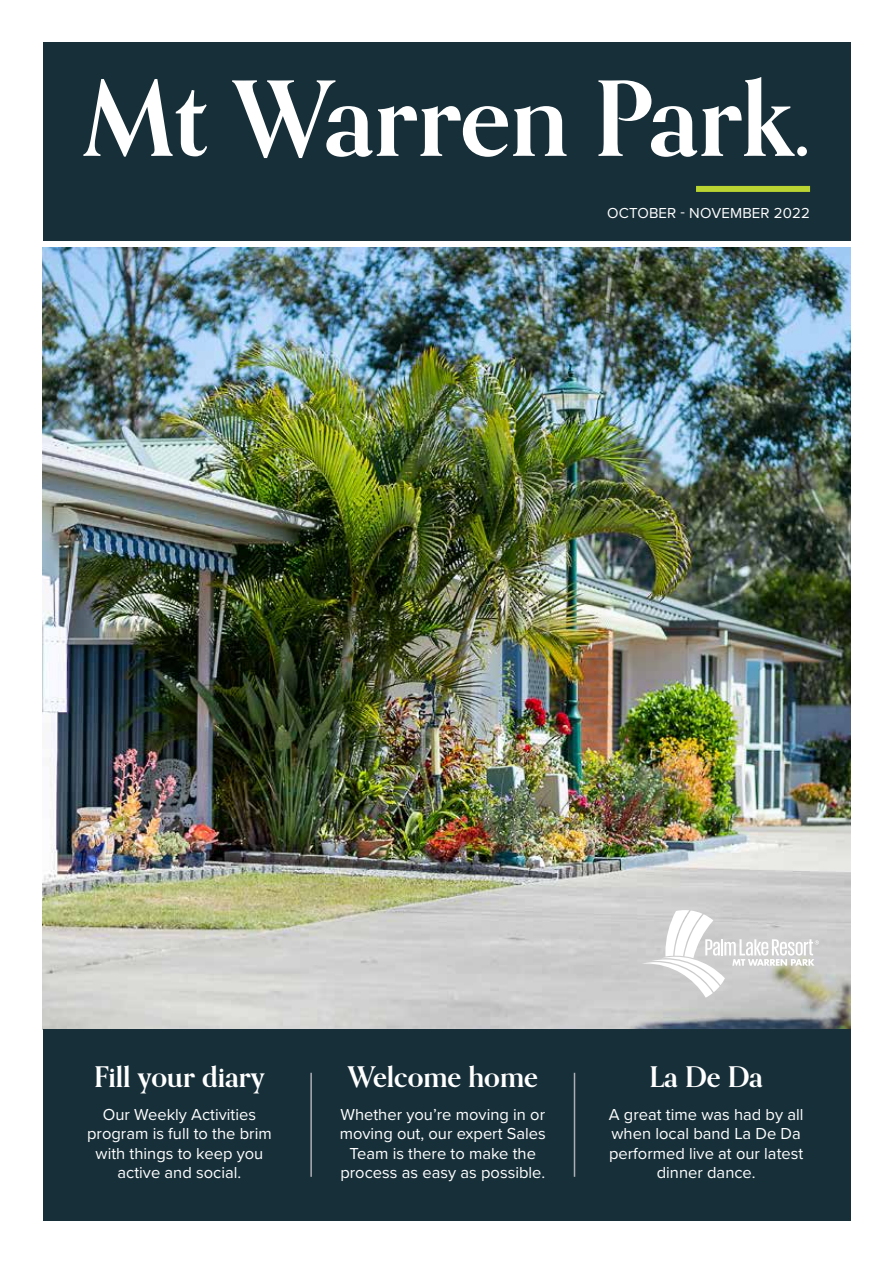
<style>
.page{position:relative;width:893px;height:1263px;background:#fff}
.page>*{position:absolute;margin:0;border:0;box-sizing:border-box;transform-origin:0 0}
.t1{font:700 103.5px "Orpheus Pro";color:#fff}
.t2{font:700 28.5px "Orpheus Pro";color:#fff}
.t3{font:16.5px/19.5px "Proxima Nova";color:#fff;text-align:center}
.t4{font:15px "Proxima Nova";letter-spacing:.01em;color:#fff}
</style>
<div class="page">
<img style="left:43px;top:248px;width:807px;height:781px">
<svg style="left:641px;top:910px;width:178px;height:88px"></svg>
<div style="left:43px;top:1029px;width:807px;height:191px;background:#172f39"></div>
<hr style="left:310px;top:1073px;width:2px;height:104px;background:#aeafb5">
<hr style="left:574px;top:1073px;width:1px;height:104px;background:#aeafb5">
<div style="left:43px;top:43px;width:807px;height:198px;background:#172f39"></div>
<div style="left:696px;top:186px;width:114px;height:6px;background:#bad532"></div>
<h1 class="t1" style="left:82px;top:54px;width:730px">Mt Warren Park.</h1>
<p class="t4" style="left:607px;top:202px;width:204px">OCTOBER - NOVEMBER 2022</p>
<h2 class="t2" style="left:94px;top:1059px;width:172px">Fill your diary</h2>
<p class="t3" style="left:87px;top:1104px;width:186px">Our Weekly Activities program is full to the brim with things to keep you active and social.</p>
<h2 class="t2" style="left:348px;top:1059px;width:192px">Welcome home</h2>
<p class="t3" style="left:340px;top:1104px;width:208px">Whether you’re moving in or moving out, our expert Sales<br>Team is there to make the process as easy as possible.</p>
<h2 class="t2" style="left:649px;top:1059px;width:115px">La De Da</h2>
<p class="t3" style="left:609px;top:1104px;width:196px">A great time was had by all when local band La De Da performed live at our latest dinner dance.</p>
</div>
